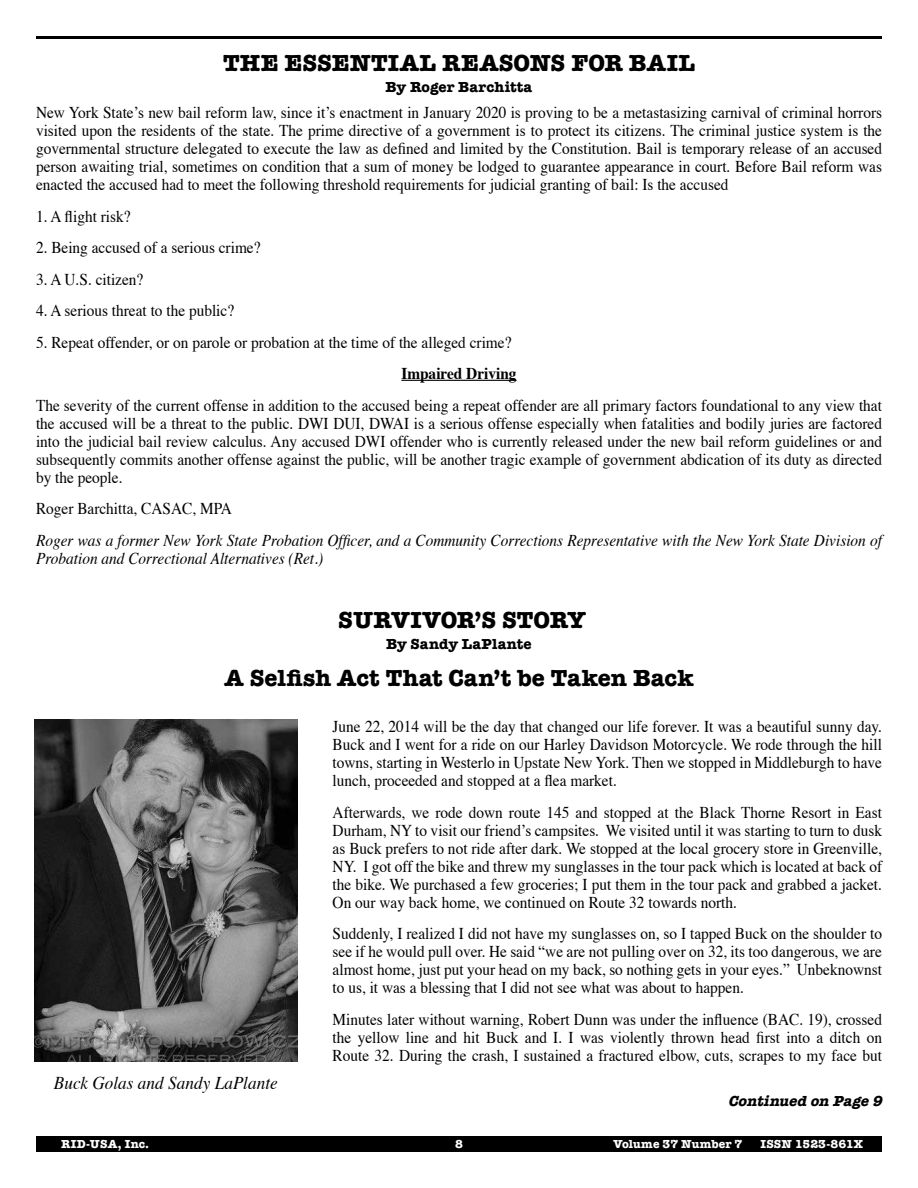
<style>
.page{position:relative;width:918px;height:1188px;background:#fff}
.page>*{position:absolute;margin:0;border:0;box-sizing:border-box;transform-origin:0 0}
.t1{font:700 24px "American Typewriter";color:#000}
.t2{font:italic 18px "Times";letter-spacing:.005em;color:#000;scale:.95 1}
.t3{font:16.5px/18px "Times";color:#000;text-align:justify;scale:.93 1}
.t4{font:italic 16.5px/18px "Times";color:#000;scale:.93 1}
.t5{font:700 16.5px "Times";color:#000;scale:.93 1}
.t6{font:700 15px "American Typewriter";letter-spacing:.01em;color:#000}
.t7{font:italic 700 15px "American Typewriter";color:#000}
.t8{font:700 12px "American Typewriter";letter-spacing:.01em;color:#fff}
</style>
<div class="page">
<div style="left:36px;top:1136px;width:846px;height:16px;background:#000"></div>
<hr style="left:36px;top:36px;width:846px;height:3px;background:#000">
<hr style="left:401px;top:380px;width:116px;height:1px;background:#000">
<img style="left:34px;top:720px;width:263px;height:342px">
<h1 class="t1" style="left:223px;top:42px;width:473px">THE ESSENTIAL REASONS FOR BAIL</h1>
<p class="t6" style="left:386px;top:74px;width:148px">By Roger Barchitta</p>
<p class="t3" style="left:36px;top:102px;width:911px">New York State’s new bail reform law, since it’s enactment in January 2020 is proving to be a metastasizing carnival of criminal horrors visited upon the residents of the state. The prime directive of a government is to protect its citizens. The criminal justice system is the governmental structure delegated to execute the law as defined and limited by the Constitution. Bail is temporary release of an accused person awaiting trial, sometimes on condition that a sum of money be lodged to guarantee appearance in court. Before Bail reform was enacted the accused had to meet the following threshold requirements for judicial granting of bail: Is the accused</p>
<p class="t3" style="left:36px;top:206px;width:103px">1. A flight risk?</p>
<p class="t3" style="left:36px;top:237px;width:243px">2. Being accused of a serious crime?</p>
<p class="t3" style="left:36px;top:269px;width:117px">3. A U.S. citizen?</p>
<p class="t3" style="left:36px;top:300px;width:215px">4. A serious threat to the public?</p>
<p class="t3" style="left:36px;top:332px;width:513px">5. Repeat offender, or on parole or probation at the time of the alleged crime?</p>
<p class="t5" style="left:401px;top:358px;width:125px">Impaired Driving</p>
<p class="t3" style="left:36px;top:395px;width:911px">The severity of the current offense in addition to the accused being a repeat offender are all primary factors foundational to any view that the accused will be a threat to the public. DWI DUI, DWAI is a serious offense especially when fatalities and bodily juries are factored into the judicial bail review calculus. Any accused DWI offender who is currently released under the new bail reform guidelines or and subsequently commits another offense against the public, will be another tragic example of government abdication of its duty as directed by the people.</p>
<p class="t3" style="left:36px;top:498px;width:212px">Roger Barchitta, CASAC, MPA</p>
<p class="t4" style="left:36px;top:530px;width:911px">Roger was a former New York State Probation Officer, and a Community Corrections Representative with the New York State Division of<br>Probation and Correctional Alternatives (Ret.)</p>
<h1 class="t1" style="left:338px;top:599px;width:249px">SURVIVOR’S STORY</h1>
<p class="t6" style="left:386px;top:631px;width:147px">By Sandy LaPlante</p>
<h1 class="t1" style="left:224px;top:657px;width:471px">A Selfish Act That Can’t be Taken Back</h1>
<p class="t3" style="left:333px;top:716px;width:592px">June 22, 2014 will be the day that changed our life forever. It was a beautiful sunny day.<br>Buck and I went for a ride on our Harley Davidson Motorcycle. We rode through the hill towns, starting in Westerlo in Upstate New York. Then we stopped in Middleburgh to have lunch, proceeded and stopped at a flea market.</p>
<p class="t3" style="left:333px;top:802px;width:592px">Afterwards, we rode down route 145 and stopped at the Black Thorne Resort in East Durham, NY to visit our friend’s campsites. We visited until it was starting to turn to dusk as Buck prefers to not ride after dark. We stopped at the local grocery store in Greenville, NY. I got off the bike and threw my sunglasses in the tour pack which is located at back of the bike. We purchased a few groceries; I put them in the tour pack and grabbed a jacket.<br>On our way back home, we continued on Route 32 towards north.</p>
<p class="t3" style="left:333px;top:923px;width:592px">Suddenly, I realized I did not have my sunglasses on, so I tapped Buck on the shoulder to see if he would pull over. He said “we are not pulling over on 32, its too dangerous, we are almost home, just put your head on my back, so nothing gets in your eyes.” Unbeknownst to us, it was a blessing that I did not see what was about to happen.</p>
<p class="t3" style="left:333px;top:1009px;width:592px">Minutes later without warning, Robert Dunn was under the influence (BAC. 19), crossed the yellow line and hit Buck and I. I was violently thrown head first into a ditch on Route 32. During the crash, I sustained a fractured elbow, cuts, scrapes to my face but</p>
<p class="t2" style="left:54px;top:1067px;width:237px">Buck Golas and Sandy LaPlante</p>
<p class="t7" style="left:728px;top:1088px;width:160px">Continuedon Page9</p>
<p class="t8" style="left:61px;top:1134px;width:90px">RID-USA, Inc.</p>
<p class="t8" style="left:455px;top:1134px;width:9px">8</p>
<p class="t8" style="left:613px;top:1134px;width:131px">Volume 37 Number 7</p>
<p class="t8" style="left:760px;top:1134px;width:104px">ISSN 1523-861X</p>
</div>
